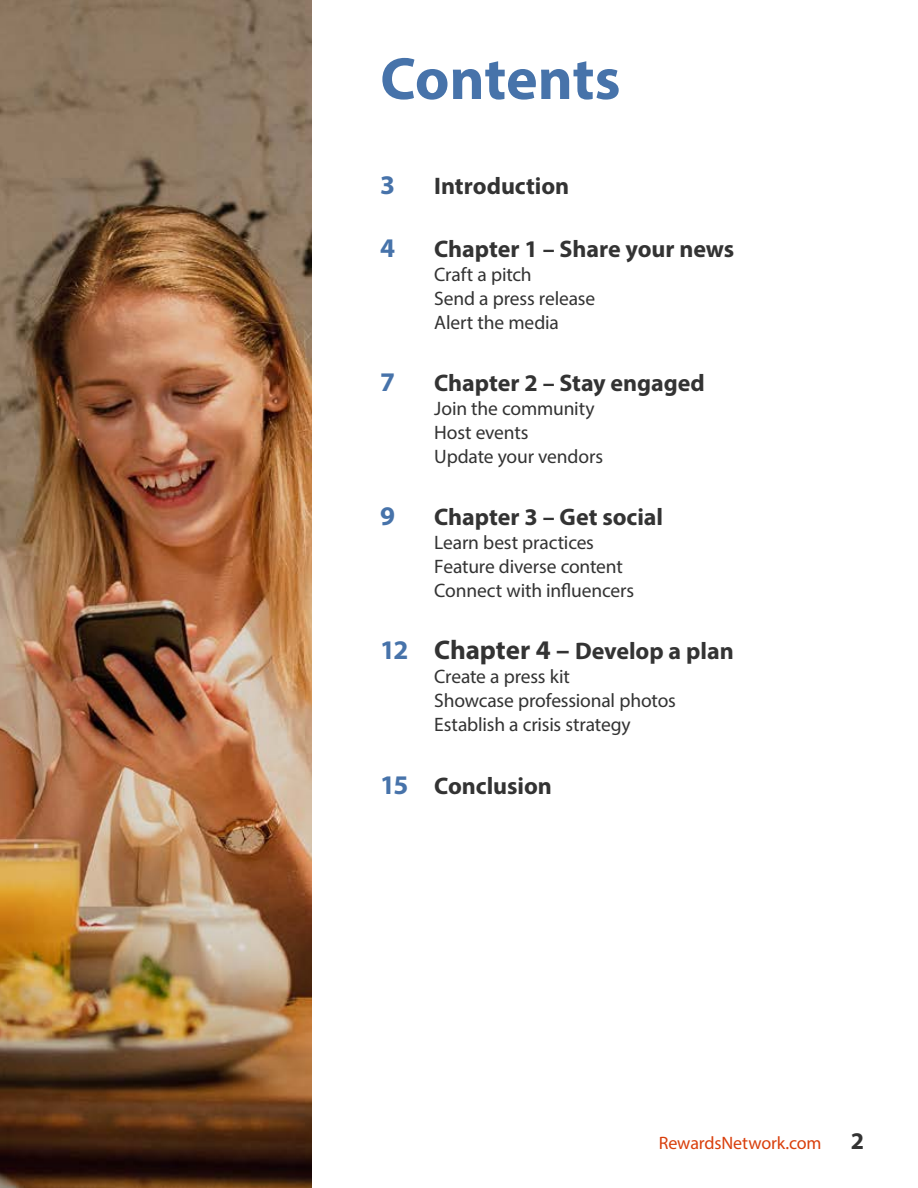
<style>
.page{position:relative;width:918px;height:1188px;background:#fff}
.page>*{position:absolute;margin:0;border:0;box-sizing:border-box;transform-origin:0 0}
.t1{font:700 60px "Myriad Pro";letter-spacing:-.005em;color:#4773aa}
.t2{font:700 27px "Myriad Pro";color:#4773aa}
.t3{font:700 24px "Myriad Pro";letter-spacing:-.005em;color:#333}
.t4{font:19.5px/24px "Myriad Pro";letter-spacing:-.01em;color:#333}
.t5{font:18px "Myriad Pro";letter-spacing:-.005em;color:#d93f0c}
.s1{font-size:27px;color:#4773aa}
.s2{font-size:27px}
.s3{font-weight:700;font-size:24px;color:#333}
</style>
<div class="page">
<img style="left:0;top:0;width:312px;height:1188px">
<h1 class="t1" style="left:380px;top:40px;width:242px">Contents</h1>
<h2 class="t2" style="left:380px;top:168px;width:16px">3</h2>
<p class="t3" style="left:434px;top:171px;width:137px">Introduction</p>
<h2 class="t2" style="left:380px;top:230px;width:16px">4</h2>
<p class="t3" style="left:434px;top:233px;width:302px">Chapter 1 – Share your news</p>
<p class="t4" style="left:434px;top:262px;width:163px">Craft a pitch<br>Send a press release<br>Alert the media</p>
<h2 class="t2" style="left:380px;top:364px;width:16px">7</h2>
<p class="t3" style="left:434px;top:367px;width:272px">Chapter 2 – Stay engaged</p>
<p class="t4" style="left:434px;top:396px;width:170px">Join the community<br>Host events<br>Update your vendors</p>
<h2 class="t2" style="left:380px;top:498px;width:16px">9</h2>
<p class="t3" style="left:434px;top:501px;width:230px">Chapter 3 – Get social</p>
<p class="t4" style="left:434px;top:530px;width:201px">Learn best practices<br>Feature diverse content<br>Connect with influencers</p>
<p class="t3" style="left:380px;top:636px;width:355px"><span class="s1">12</span> <span class="s2">Chapter 4 –</span> Develop a plan</p>
<p class="t4" style="left:434px;top:664px;width:243px">Create a press kit<br>Showcase professional photos<br>Establish a crisis strategy</p>
<p class="t3" style="left:380px;top:770px;width:173px"><span class="s1">15</span> Conclusion</p>
<p class="t5" style="left:659px;top:1132px;width:207px">RewardsNetwork.com <span class="s3">2</span></p>
</div>
